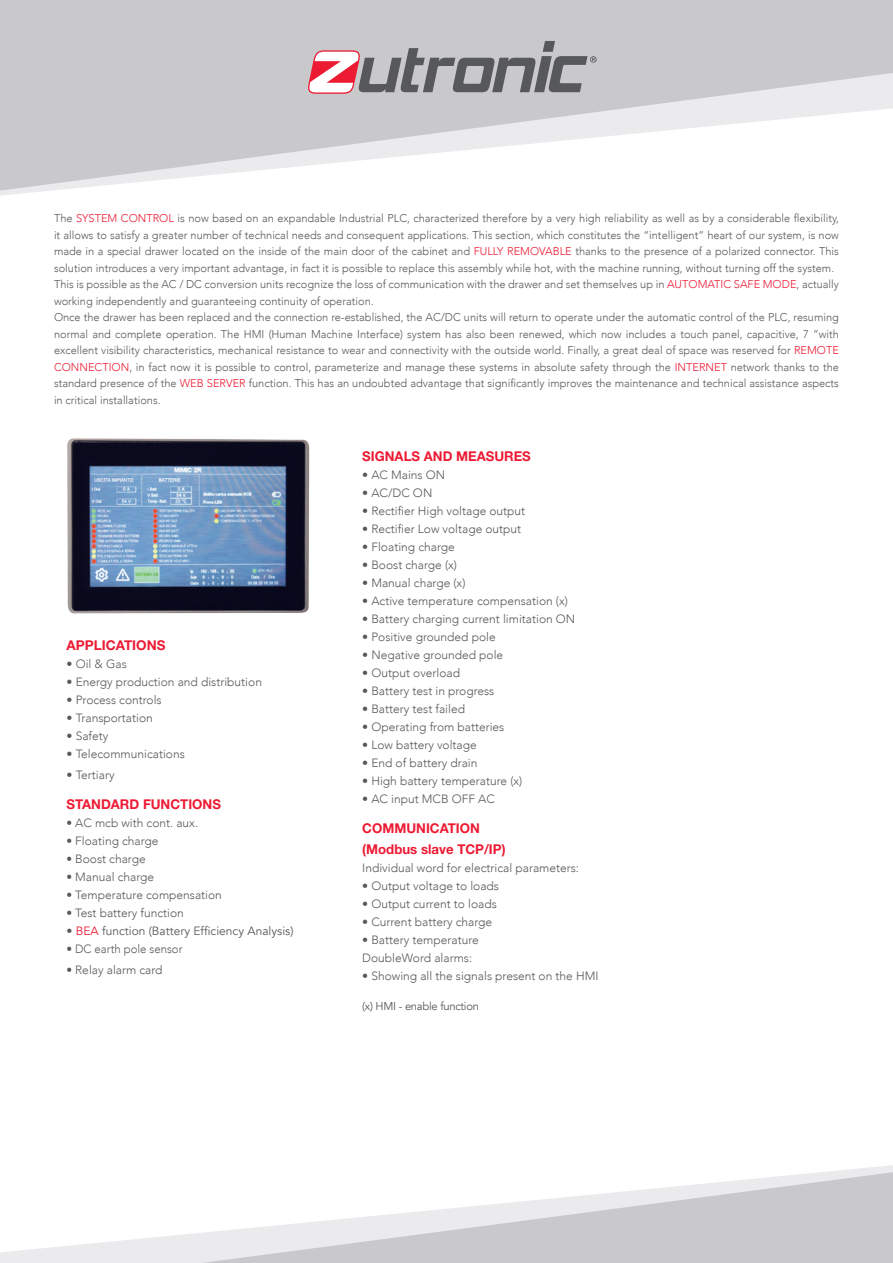
<style>
.page{position:relative;width:893px;height:1263px;background:#fff}
.page>*{position:absolute;margin:0;border:0;box-sizing:border-box;transform-origin:0 0}
.t1{font:700 13.5px "Helvetica Neue LT Std";color:#ed1a33}
.t2{font:300 12px "Avenir";color:#57585a}
.t3{font:300 12px "Avenir";color:#57585a;scale:.95 1}
.t4{font:12px "Avenir";color:#57585a}
.t5{font:300 11.25px/16.5px "Avenir";color:#57585a;text-align:justify}
.t6{font:11.25px "Avenir";letter-spacing:-.025em;color:#57585a}
.s1{color:#ed1a33}
</style>
<div class="page">
<img style="left:67px;top:438px;width:243px;height:176px">
<svg style="left:0;top:1165px;width:893px;height:98px"></svg>
<svg style="left:201px;top:1172px;width:692px;height:91px"></svg>
<svg style="left:0;top:0;width:893px;height:191px;fill:#c9c9cc"></svg>
<svg style="left:308px;top:41px;width:289px;height:53px;background:#aba1a4"></svg>
<p class="t5" style="left:54px;top:210px;width:786px">The <span class="s1">SYSTEM CONTROL</span> is now based on an expandable Industrial PLC, characterized therefore by a very high reliability as well as by a considerable flexibility, it allows to satisfy a greater number of technical needs and consequent applications. This section, which constitutes the “intelligent” heart of our system, is now made in a special drawer located on the inside of the main door of the cabinet and <span class="s1">FULLY REMOVABLE</span> thanks to the presence of a polarized connector. This solution introduces a very important advantage, in fact it is possible to replace this assembly while hot, with the machine running, without turning off the system.</p>
<p class="t5" style="left:54px;top:276px;width:786px">This is possible as the AC / DC conversion units recognize the loss of communication with the drawer and set themselves up in <span class="s1">AUTOMATIC SAFE MODE</span>, actually working independently and guaranteeing continuity of operation.</p>
<p class="t5" style="left:54px;top:309px;width:786px">Once the drawer has been replaced and the connection re-established, the AC/DC units will return to operate under the automatic control of the PLC, resuming normal and complete operation. The HMI (Human Machine Interface) system has also been renewed, which now includes a touch panel, capacitive, 7 ”with excellent visibility characteristics, mechanical resistance to wear and connectivity with the outside world. Finally, a great deal of space was reserved for <span class="s1">REMOTE CONNECTION</span>, in fact now it is possible to control, parameterize and manage these systems in absolute safety through the <span class="s1">INTERNET</span> network thanks to the standard presence of the <span class="s1">WEB SERVER</span> function. This has an undoubted advantage that significantly improves the maintenance and technical assistance aspects in critical installations.</p>
<p class="t1" style="left:67px;top:637px;width:100px">APPLICATIONS</p>
<p class="t2" style="left:67px;top:657px;width:62px">• Oil &amp; Gas</p>
<p class="t2" style="left:67px;top:675px;width:197px">• Energy production and distribution</p>
<p class="t2" style="left:67px;top:693px;width:97px">• Process controls</p>
<p class="t2" style="left:67px;top:711px;width:88px">• Transportation</p>
<p class="t2" style="left:67px;top:729px;width:43px">• Safety</p>
<p class="t2" style="left:67px;top:747px;width:120px">• Telecommunications</p>
<p class="t2" style="left:67px;top:768px;width:50px">• Tertiary</p>
<p class="t1" style="left:67px;top:796px;width:156px">STANDARD FUNCTIONS</p>
<p class="t3" style="left:67px;top:816px;width:140px">• AC mcb with cont. aux.</p>
<p class="t3" style="left:67px;top:834px;width:98px">• Floating charge</p>
<p class="t3" style="left:67px;top:852px;width:85px">• Boost charge</p>
<p class="t3" style="left:67px;top:870px;width:94px">• Manual charge</p>
<p class="t3" style="left:67px;top:888px;width:165px">• Temperature compensation</p>
<p class="t3" style="left:67px;top:906px;width:125px">• Test battery function</p>
<p class="t4" style="left:67px;top:924px;width:228px">• <span class="s1">BEA</span> function (Battery Efficiency Analysis)</p>
<p class="t3" style="left:67px;top:942px;width:124px">• DC earth pole sensor</p>
<p class="t3" style="left:67px;top:963px;width:103px">• Relay alarm card</p>
<p class="t1" style="left:362px;top:448px;width:170px">SIGNALS AND MEASURES</p>
<p class="t2" style="left:362px;top:468px;width:84px">• AC Mains ON</p>
<p class="t2" style="left:362px;top:486px;width:72px">• AC/DC ON</p>
<p class="t2" style="left:362px;top:504px;width:164px">• Rectifier High voltage output</p>
<p class="t2" style="left:362px;top:522px;width:160px">• Rectifier Low voltage output</p>
<p class="t2" style="left:362px;top:540px;width:94px">• Floating charge</p>
<p class="t2" style="left:362px;top:558px;width:96px">• Boost charge (x)</p>
<p class="t2" style="left:362px;top:576px;width:105px">• Manual charge (x)</p>
<p class="t2" style="left:362px;top:594px;width:207px">• Active temperature compensation (x)</p>
<p class="t2" style="left:362px;top:612px;width:214px">• Battery charging current limitation ON</p>
<p class="t2" style="left:362px;top:630px;width:135px">• Positive grounded pole</p>
<p class="t2" style="left:362px;top:648px;width:142px">• Negative grounded pole</p>
<p class="t2" style="left:362px;top:666px;width:99px">• Output overload</p>
<p class="t2" style="left:362px;top:684px;width:134px">• Battery test in progress</p>
<p class="t2" style="left:362px;top:702px;width:104px">• Battery test failed</p>
<p class="t2" style="left:362px;top:720px;width:144px">• Operating from batteries</p>
<p class="t2" style="left:362px;top:738px;width:116px">• Low battery voltage</p>
<p class="t2" style="left:362px;top:756px;width:117px">• End of battery drain</p>
<p class="t2" style="left:362px;top:774px;width:162px">• High battery temperature (x)</p>
<p class="t2" style="left:362px;top:792px;width:134px">• AC input MCB OFF AC</p>
<p class="t1" style="left:362px;top:820px;width:119px">COMMUNICATION</p>
<p class="t1" style="left:362px;top:841px;width:145px">(Modbus slave TCP/IP)</p>
<p class="t2" style="left:362px;top:861px;width:218px">Individual word for electrical parameters:</p>
<p class="t2" style="left:362px;top:879px;width:138px">• Output voltage to loads</p>
<p class="t2" style="left:362px;top:897px;width:136px">• Output current to loads</p>
<p class="t2" style="left:362px;top:915px;width:131px">• Current battery charge</p>
<p class="t2" style="left:362px;top:933px;width:118px">• Battery temperature</p>
<p class="t2" style="left:362px;top:951px;width:111px">DoubleWord alarms:</p>
<p class="t2" style="left:362px;top:969px;width:238px">• Showing all the signals present on the HMI</p>
<p class="t6" style="left:362px;top:1000px;width:118px">(x) HMI - enable function</p>
</div>
